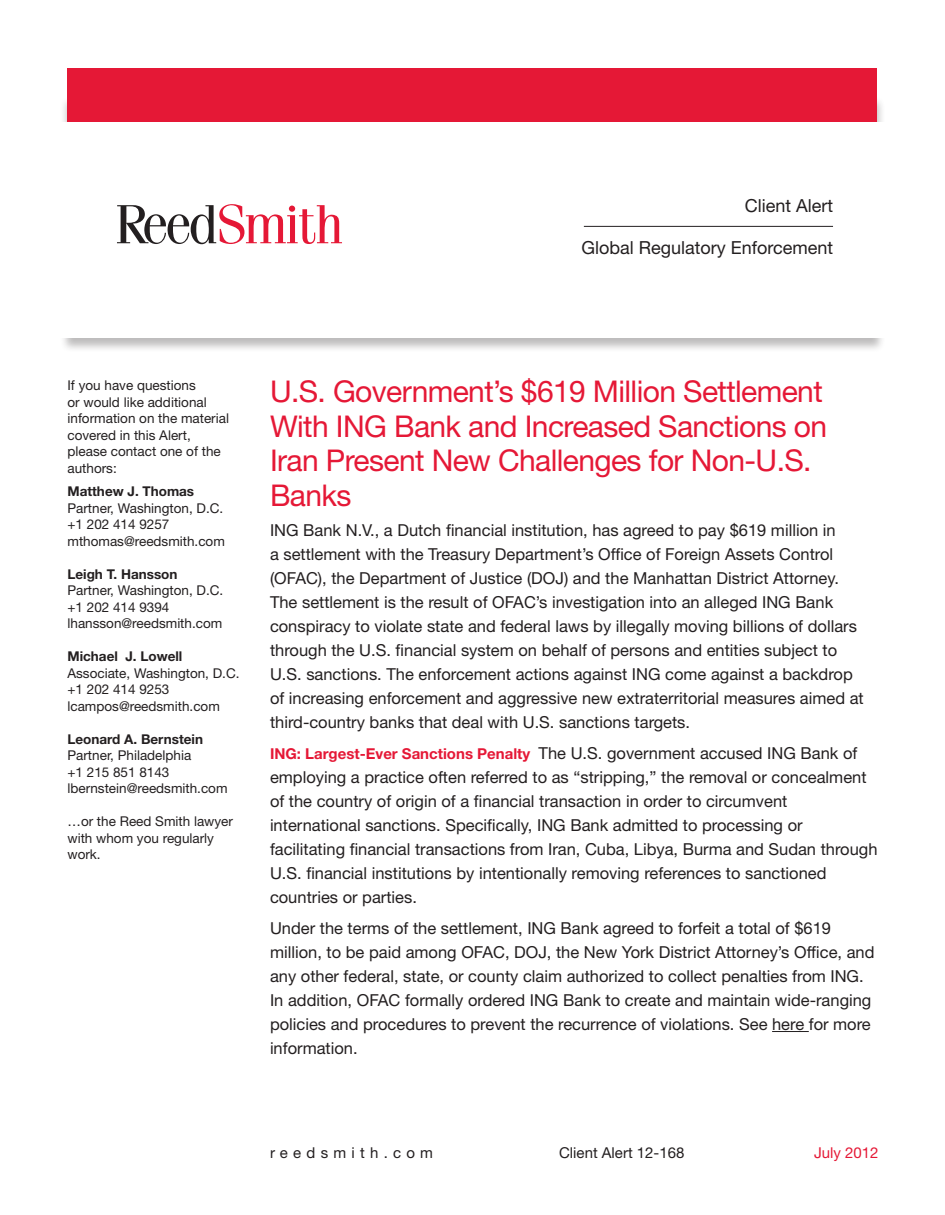
<style>
.page{position:relative;width:945px;height:1215px;background:#fff}
.page>*{position:absolute;margin:0;border:0;box-sizing:border-box;transform-origin:0 0}
.t1{font:30px/34.5px "Helvetica Neue LT Std";letter-spacing:-.02em;color:#e51836}
.sidebar_bullets{font:18px "Helvetica Neue LT Std";color:#231f20}
.body{font:16.5px/24px "Helvetica Neue LT Std";color:#231f20}
.sidebar_subhead{font:16.5px/24px "Helvetica Neue LT Std";color:#231f20}
.t2{font:15px "Helvetica Neue LT Std";color:#231f20}
.t3{font:15px "Helvetica Neue LT Std";letter-spacing:.35em;color:#231f20}
.t4{font:15px "Helvetica Neue LT Std";color:#e51836}
.sidebar_copy{font:13.5px/16.5px "Helvetica Neue LT Std";color:#231f20}
.s1{font-weight:700}
.s2{font-weight:700;font-size:15px;color:#e51836}
</style>
<div class="page">
<div style="left:60px;top:96px;width:825px;height:257px;background:#231f20;opacity:.3"></div>
<div style="left:68px;top:96px;width:810px;height:242px;background:#fff"></div>
<div style="left:68px;top:68px;width:810px;height:54px;background:#e51836"></div>
<hr style="left:584px;top:226px;width:249px;height:1px;background:#231f20">
<div style="left:50px;top:122px;width:29px;height:216px;background:#fff"></div>
<div style="left:863px;top:122px;width:29px;height:216px;background:#fff"></div>
<hr style="left:772px;top:1031px;width:37px;height:1px;background:#231f20">
<svg style="left:117px;top:204px;width:225px;height:40px"></svg>
<p class="sidebar_bullets" style="left:745px;top:195px;width:90px">Client Alert</p>
<p class="sidebar_bullets" style="left:581px;top:237px;width:253px">Global Regulatory Enforcement</p>
<p class="sidebar_copy" style="left:68px;top:377px;width:163px">If you have questions<br>or would like additional information on the material covered in this Alert, please contact one of the authors:</p>
<p class="sidebar_copy" style="left:68px;top:483px;width:157px"><span class="s1">Matthew J. Thomas<br></span>Partner, Washington, D.C. +1 202 414 9257</p>
<p class="sidebar_copy" style="left:68px;top:532px;width:159px">mthomas@reedsmith.com</p>
<p class="sidebar_copy" style="left:68px;top:565px;width:157px"><span class="s1">Leigh T. Hansson<br></span>Partner, Washington, D.C. +1 202 414 9394</p>
<p class="sidebar_copy" style="left:68px;top:615px;width:156px">lhansson@reedsmith.com</p>
<p class="sidebar_copy" style="left:68px;top:648px;width:174px"><span class="s1">Michael J. Lowell<br></span>Associate, Washington, D.C. +1 202 414 9253</p>
<p class="sidebar_copy" style="left:68px;top:697px;width:154px">lcampos@reedsmith.com</p>
<p class="sidebar_copy" style="left:68px;top:730px;width:137px"><span class="s1">Leonard A. Bernstein<br></span>Partner, Philadelphia +1 215 851 8143</p>
<p class="sidebar_copy" style="left:68px;top:780px;width:162px">lbernstein@reedsmith.com</p>
<p class="sidebar_copy" style="left:68px;top:813px;width:167px">…or the Reed Smith lawyer with whom you regularly work.</p>
<p class="t1" style="left:270px;top:374px;width:559px">U.S. Government’s $619 Million Settlement<br>With ING Bank and Increased Sanctions on<br>Iran Present New Challenges for Non-U.S.<br>Banks</p>
<p class="body" style="left:270px;top:518px;width:595px">ING Bank N.V., a Dutch financial institution, has agreed to pay $619 million in<br>a settlement with the Treasury Department’s Office of Foreign Assets Control (OFAC), the Department of Justice (DOJ) and the Manhattan District Attorney.<br>The settlement is the result of OFAC’s investigation into an alleged ING Bank conspiracy to violate state and federal laws by illegally moving billions of dollars through the U.S. financial system on behalf of persons and entities subject to U.S. sanctions. The enforcement actions against ING come against a backdrop of increasing enforcement and aggressive new extraterritorial measures aimed at third-country banks that deal with U.S. sanctions targets.</p>
<p class="sidebar_subhead" style="left:270px;top:741px;width:609px"><span class="s2">ING: Largest-Ever Sanctions Penalty</span> The U.S. government accused ING Bank of employing a practice often referred to as “stripping,” the removal or concealment of the country of origin of a financial transaction in order to circumvent international sanctions. Specifically, ING Bank admitted to processing or facilitating financial transactions from Iran, Cuba, Libya, Burma and Sudan through U.S. financial institutions by intentionally removing references to sanctioned countries or parties.</p>
<p class="body" style="left:270px;top:916px;width:606px">Under the terms of the settlement, ING Bank agreed to forfeit a total of $619 million, to be paid among OFAC, DOJ, the New York District Attorney’s Office, and any other federal, state, or county claim authorized to collect penalties from ING.<br>In addition, OFAC formally ordered ING Bank to create and maintain wide-ranging policies and procedures to prevent the recurrence of violations. See here for more information.</p>
<p class="t3" style="left:270px;top:1144px;width:165px">reedsmith.com</p>
<p class="t2" style="left:559px;top:1144px;width:127px">Client Alert 12-168</p>
<p class="t4" style="left:814px;top:1144px;width:66px">July 2012</p>
</div>
